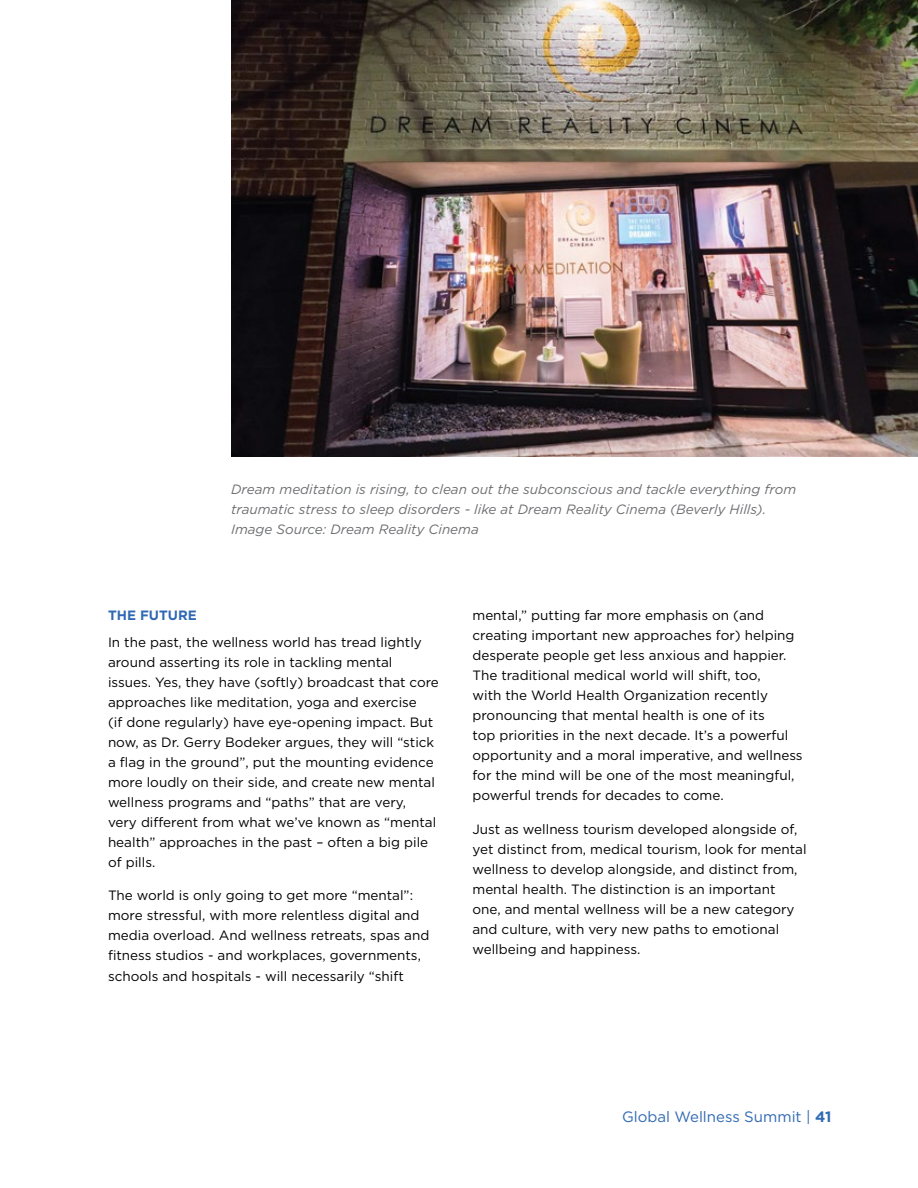
<style>
.page{position:relative;width:918px;height:1188px;background:#fff}
.page>*{position:absolute;margin:0;border:0;box-sizing:border-box;transform-origin:0 0}
.t1{font:15px "Gotham";color:#3069b3}
.t2{font:13.5px/20px "Gotham";color:#000}
.t3{font:italic 13.5px/20px "Gotham";color:#6d6e71}
.t4{font:700 13.5px "Gotham";color:#3069b3}
.s1{font-weight:700}
</style>
<div class="page">
<img style="left:231px;top:0;width:687px;height:457px">
<p class="t3" style="left:231px;top:479px;width:567px">Dream meditation is rising, to clean out the subconscious and tackle everything from traumatic stress to sleep disorders - like at Dream Reality Cinema (Beverly Hills).<br>Image Source: Dream Reality Cinema</p>
<p class="t4" style="left:108px;top:606px;width:90px">THE FUTURE</p>
<p class="t2" style="left:108px;top:632px;width:332px">In the past, the wellness world has tread lightly around asserting its role in tackling mental issues. Yes, they have (softly) broadcast that core approaches like meditation, yoga and exercise<br>(if done regularly) have eye-opening impact. But now, as Dr. Gerry Bodeker argues, they will “stick a flag in the ground”, put the mounting evidence more loudly on their side, and create new mental wellness programs and “paths” that are very,<br>very different from what we’ve known as “mental health” approaches in the past – often a big pile of pills.</p>
<p class="t2" style="left:108px;top:885px;width:323px">The world is only going to get more “mental”: more stressful, with more relentless digital and media overload. And wellness retreats, spas and fitness studios - and workplaces, governments, schools and hospitals - will necessarily “shift</p>
<p class="t2" style="left:472px;top:605px;width:332px">mental,” putting far more emphasis on (and creating important new approaches for) helping desperate people get less anxious and happier.<br>The traditional medical world will shift, too,<br>with the World Health Organization recently pronouncing that mental health is one of its<br>top priorities in the next decade. It’s a powerful opportunity and a moral imperative, and wellness for the mind will be one of the most meaningful, powerful trends for decades to come.</p>
<p class="t2" style="left:472px;top:818px;width:336px">Just as wellness tourism developed alongside of, yet distinct from, medical tourism, look for mental wellness to develop alongside, and distinct from, mental health. The distinction is an important one, and mental wellness will be a new category and culture, with very new paths to emotional wellbeing and happiness.</p>
<p class="t1" style="left:622px;top:1107px;width:211px">Global Wellness Summit | <span class="s1">41</span></p>
</div>
